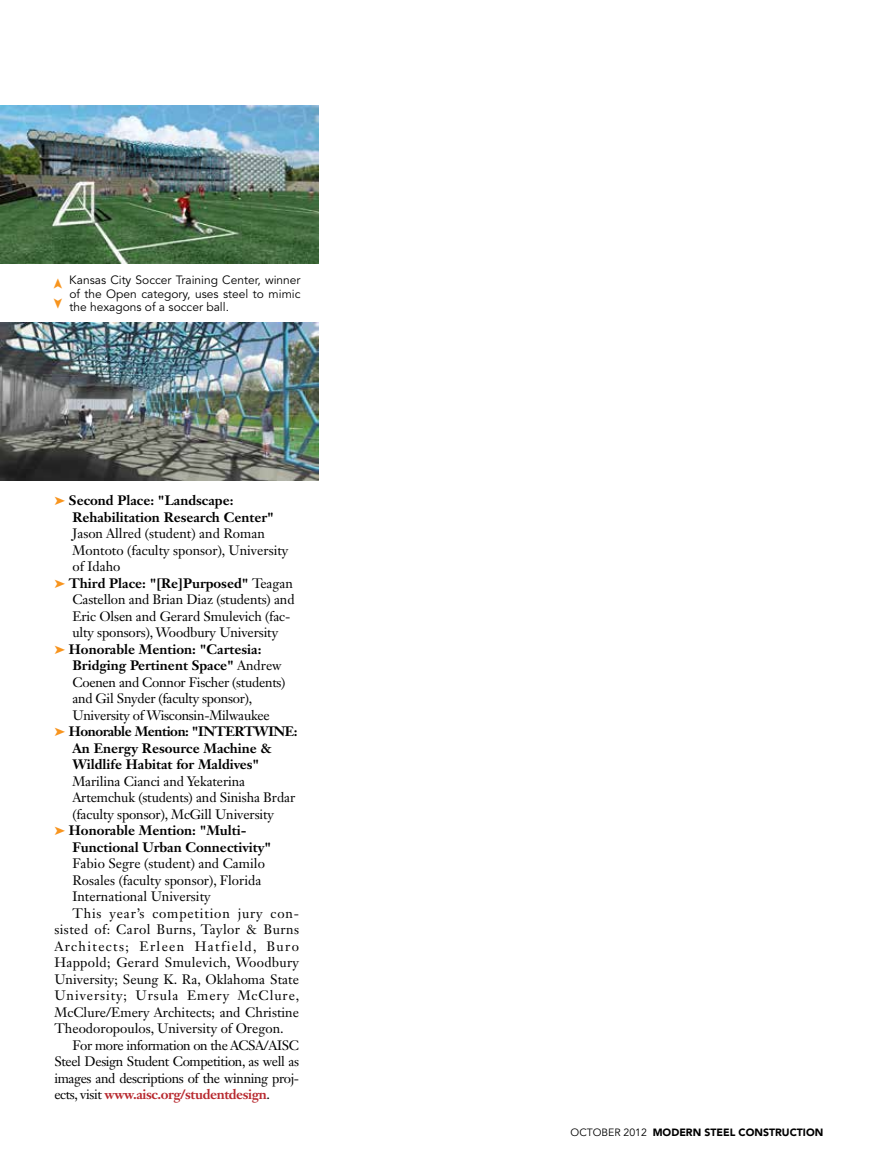
<style>
.page{position:relative;width:878px;height:1175px;background:#fff}
.page>*{position:absolute;margin:0;border:0;box-sizing:border-box;transform-origin:0 0}
.t1{font:13.5px "Janson Text LT Std";color:#000}
.t2{font:700 13.5px/16.5px "Janson Text LT Std";color:#000}
.t3{font:13.5px "Janson Text LT Std";letter-spacing:-.03em;color:#000}
.t4{font:13.5px "Janson Text LT Std";letter-spacing:-.02em;color:#000}
.t5{font:700 13.5px "Janson Text LT Std";letter-spacing:-.03em;color:#b8292f}
.t6{font:13.5px "Janson Text LT Std";letter-spacing:.03em;color:#000}
.t7{font:13.5px "Janson Text LT Std";letter-spacing:.02em;color:#000}
.t8{font:700 13.5px "Janson Text LT Std";letter-spacing:-.03em;color:#000}
.t9{font:13.5px "Janson Text LT Std";letter-spacing:.1em;color:#000}
.t10{font:13.5px "Janson Text LT Std";letter-spacing:.07em;color:#000}
.t11{font:13.5px "Janson Text LT Std";letter-spacing:.06em;color:#000}
.t12{font:12px/13.5px "Avenir LT Std";color:#000;text-align:justify}
.t13{font:900 10.5px "Avenir LT Std";color:#000}
.s1{color:#f7941e}
.s2{font-weight:400}
.s3{font-weight:400;color:#000}
</style>
<div class="page">
<img style="left:0;top:105px;width:318px;height:159px">
<img style="left:0;top:322px;width:318px;height:158px">
<p class="t12" style="left:69px;top:274px;width:233px">Kansas City Soccer Training Center, winner of the Open category, uses steel to mimic the hexagons of a soccer ball.</p>
<p class="t2" style="left:72px;top:492px;width:203px;text-indent:-18px"><span class="s1">➤</span> Second Place: "Landscape:<br>Rehabilitation Research Center"</p>
<p class="t1" style="left:72px;top:525px;width:194px">Jason Allred (student) and Roman</p>
<p class="t1" style="left:72px;top:541px;width:217px">Montoto (faculty sponsor), University</p>
<p class="t1" style="left:72px;top:558px;width:49px">of Idaho</p>
<p class="t2" style="left:54px;top:574px;width:240px"><span class="s1">➤</span> Third Place: "[Re]Purposed" <span class="s2">Teagan</span></p>
<p class="t1" style="left:72px;top:591px;width:224px">Castellon and Brian Diaz (students) and</p>
<p class="t1" style="left:72px;top:607px;width:219px">Eric Olsen and Gerard Smulevich (fac-</p>
<p class="t1" style="left:72px;top:624px;width:207px">ulty sponsors), Woodbury University</p>
<p class="t2" style="left:54px;top:640px;width:208px"><span class="s1">➤</span> Honorable Mention: "Cartesia:</p>
<p class="t2" style="left:72px;top:657px;width:211px">Bridging Pertinent Space" <span class="s2">Andrew</span></p>
<p class="t4" style="left:72px;top:673px;width:215px">Coenen and Connor Fischer (students)</p>
<p class="t4" style="left:72px;top:690px;width:181px">and Gil Snyder (faculty sponsor),</p>
<p class="t4" style="left:72px;top:706px;width:199px">University of Wisconsin-Milwaukee</p>
<p class="t8" style="left:54px;top:723px;width:245px"><span class="s1">➤</span> Honorable Mention: "INTERTWINE:</p>
<p class="t2" style="left:72px;top:739px;width:201px">An Energy Resource Machine &amp;</p>
<p class="t2" style="left:72px;top:756px;width:188px">Wildlife Habitat for Maldives"</p>
<p class="t1" style="left:72px;top:772px;width:174px">Marilina Cianci and Yekaterina</p>
<p class="t1" style="left:72px;top:789px;width:224px">Artemchuk (students) and Sinisha Brdar</p>
<p class="t1" style="left:72px;top:805px;width:203px">(faculty sponsor), McGill University</p>
<p class="t2" style="left:54px;top:822px;width:194px"><span class="s1">➤</span> Honorable Mention: "Multi-</p>
<p class="t2" style="left:72px;top:838px;width:200px">Functional Urban Connectivity"</p>
<p class="t1" style="left:72px;top:855px;width:194px">Fabio Segre (student) and Camilo</p>
<p class="t1" style="left:72px;top:871px;width:190px">Rosales (faculty sponsor), Florida</p>
<p class="t1" style="left:72px;top:888px;width:140px">International University</p>
<p class="t11" style="left:72px;top:904px;width:228px">This year’s competition jury con-</p>
<p class="t6" style="left:54px;top:921px;width:246px">sisted of: Carol Burns, Taylor &amp; Burns</p>
<p class="t9" style="left:54px;top:937px;width:246px">Architects; Erleen Hatfield, Buro</p>
<p class="t7" style="left:54px;top:954px;width:246px">Happold; Gerard Smulevich, Woodbury</p>
<p class="t1" style="left:54px;top:970px;width:246px">University; Seung K. Ra, Oklahoma State</p>
<p class="t10" style="left:54px;top:987px;width:246px">University; Ursula Emery McClure,</p>
<p class="t1" style="left:54px;top:1003px;width:246px">McClure/Emery Architects; and Christine</p>
<p class="t1" style="left:54px;top:1020px;width:231px">Theodoropoulos, University of Oregon.</p>
<p class="t3" style="left:72px;top:1036px;width:228px">For more information on the ACSA/AISC</p>
<p class="t3" style="left:54px;top:1053px;width:246px">Steel Design Student Competition, as well as</p>
<p class="t3" style="left:54px;top:1069px;width:246px">images and descriptions of the winning proj-</p>
<p class="t5" style="left:54px;top:1086px;width:217px"><span class="s3">ects, visit</span> www.aisc.org/studentdesign<span class="s3">.</span></p>
<p class="t13" style="left:570px;top:1125px;width:254px"><span class="s2">october 2012</span> MODERN STEEL CONSTRUCTION</p>
</div>
